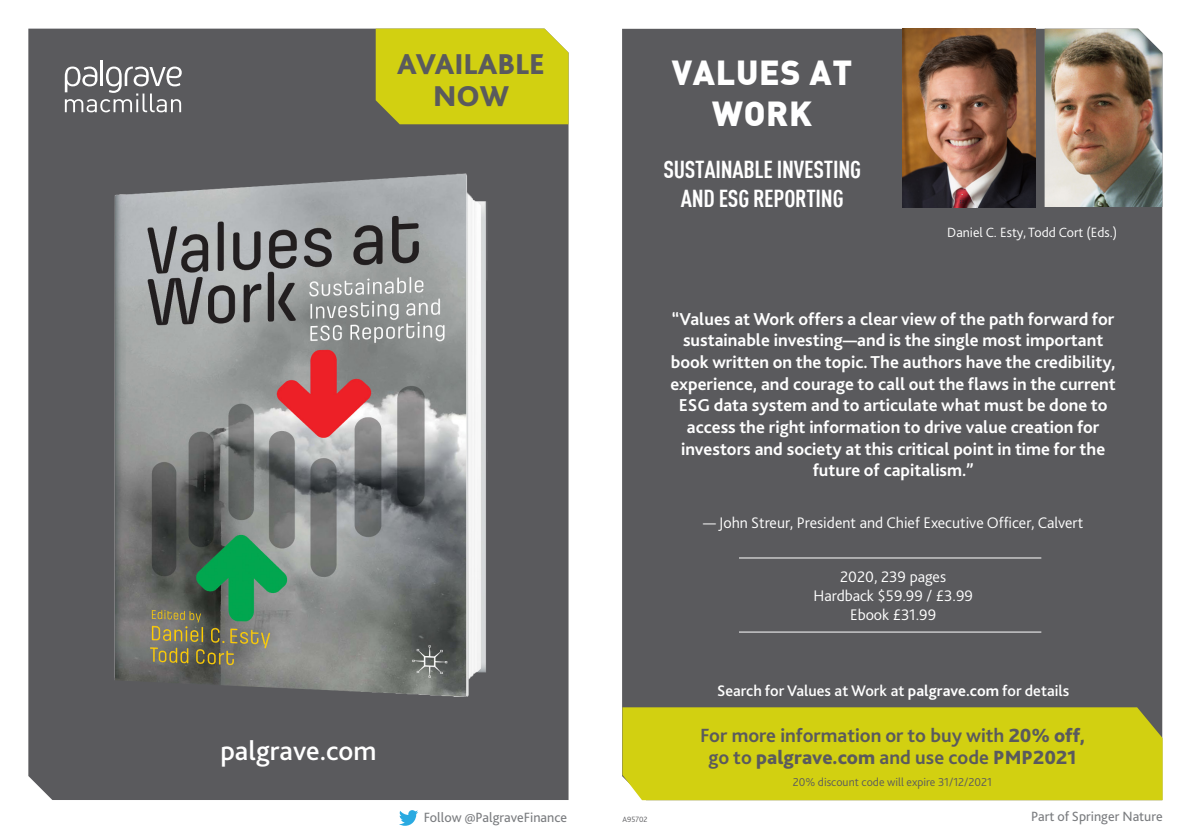
<style>
.page{position:relative;width:1191px;height:840px;background:#fff}
.page>*{position:absolute;margin:0;border:0;box-sizing:border-box;transform-origin:0 0}
.t1{font:900 34px/40.8px "DIN";letter-spacing:.02em;color:#fff;text-align:center}
.t2{font:800 30px "Bliss 2";color:#5a5a5d}
.t3{font:500 28px "Bliss 2";color:#fff}
.t4{font:700 24px/28.8px "DIN Cond";letter-spacing:-.01em;color:#fff;text-align:center}
.t5{font:700 20px/22px "Bliss 2";color:#5a5a5d;text-align:center}
.t6{font:700 18px/21.6px "Bliss 2";color:#fff;text-align:center}
.t7{font:300 16px/19.2px "Bliss 2";color:#fff;text-align:center}
.t8{font:500 16px "Bliss 2";color:#fff}
.t9{font:14px "Bliss 2";color:#7a7c7f}
.t10{font:300 14px "Bliss 2";color:#fff}
.t11{font:300 12px "Bliss 2";color:#5a5a5d}
.t12{font:300 8px "Bliss 2";color:#5a5a5d}
.s1{font-weight:700}
.s2{font-weight:800}
</style>
<div class="page">
<div style="left:622px;top:29px;width:540px;height:678px;background:#5a5a5d"></div>
<div style="left:622px;top:707px;width:540px;height:92px;background:#d2d011"></div>
<hr style="left:739px;top:557px;width:302px;height:1px;background:#fff">
<hr style="left:739px;top:631px;width:302px;height:1px;background:#fff">
<img style="left:902px;top:28px;width:133px;height:179px">
<img style="left:1044px;top:29px;width:118px;height:178px">
<svg style="left:399px;top:810px;width:19px;height:15px"></svg>
<div style="left:28px;top:29px;width:540px;height:770px;background:#5a5a5d"></div>
<hr style="left:100px;top:61px;width:3px;height:25px;background:#fff">
<svg style="left:65px;top:66px;width:117px;height:46px"></svg>
<div style="left:376px;top:29px;width:192px;height:95px;background:#d2d011"></div>
<img style="left:74px;top:157px;width:442px;height:571px">
<p class="t2" style="left:397px;top:46px;width:149px">AVAILABLE</p>
<p class="t2" style="left:433px;top:78px;width:77px">NOW</p>
<p class="t1" style="left:671px;top:51px;width:182px">VALUES AT<br>WORK</p>
<p class="t4" style="left:663px;top:154px;width:199px">SUSTAINABLE INVESTING<br>AND ESG REPORTING</p>
<p class="t10" style="left:947px;top:223px;width:171px">Daniel C. Esty, Todd Cort (Eds.)</p>
<p class="t3" style="left:220px;top:733px;width:158px">palgrave.com</p>
<p class="t6" style="left:670px;top:307px;width:447px">“Values at Work offers a clear view of the path forward for sustainable investing—and is the single most important book written on the topic. The authors have the credibility, experience, and courage to call out the flaws in the current ESG data system and to articulate what must be done to access the right information to drive value creation for investors and society at this critical point in time for the future of capitalism.”</p>
<p class="t7" style="left:703px;top:512px;width:382px">— John Streur, President and Chief Executive Officer, Calvert</p>
<p class="t7" style="left:813px;top:566px;width:161px">2020, 239 pages<br>Hardback $59.99 / £3.99<br>Ebook £31.99</p>
<p class="t8" style="left:717px;top:680px;width:353px">Search for Values at Work at <span class="s1">palgrave.com</span> for details</p>
<p class="t5" style="left:700px;top:723px;width:386px">For more information or to buy with <span class="s2">20% off, </span>go to <span class="s2">palgrave.com</span> and use code <span class="s2">PMP2021</span></p>
<p class="t11" style="left:793px;top:773px;width:201px">20% discount code will expire 31/12/2021</p>
<p class="t9" style="left:424px;top:808px;width:145px">Follow @PalgraveFinance</p>
<p class="t12" style="left:622px;top:813px;width:27px">A95702</p>
<p class="t9" style="left:1031px;top:807px;width:133px">Part of Springer Nature</p>
</div>
